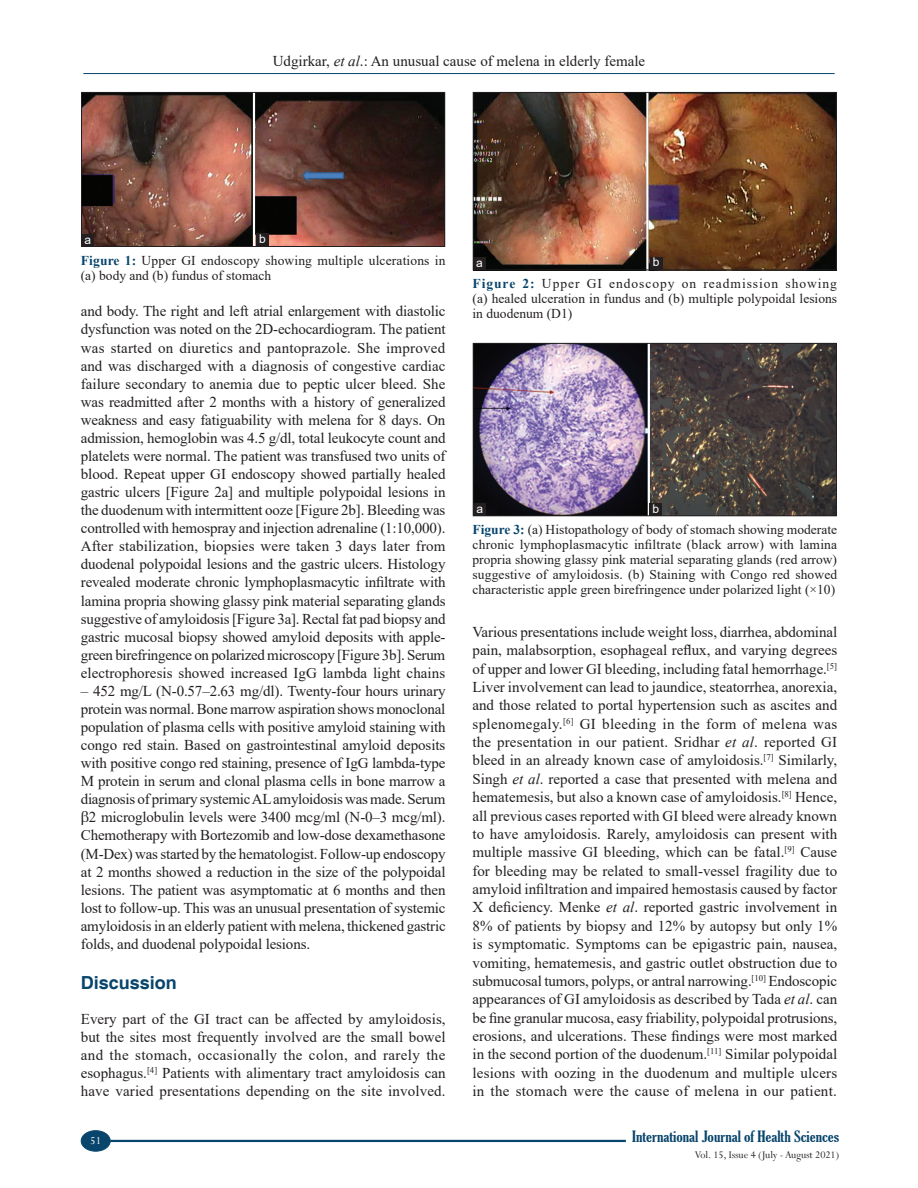
<style>
.page{position:relative;width:918px;height:1188px;background:#fff}
.page>*{position:absolute;margin:0;border:0;box-sizing:border-box;transform-origin:0 0}
.t1{font:700 18px "Helvetica";color:#08456c}
.TX{font:15px/18.3px "Times New Roman";letter-spacing:-.01em;color:#231f20;text-align:justify}
.RF_RECTO{font:extra-condensed 15px "Gloucester";color:#08456c;scale:1.25 1}
.FGC{font:13.5px/15px "Times New Roman";color:#231f20;text-align:justify}
.LABEL{font:12px "Arial";color:#fff}
.FOLIO{font:12px "Perpetua";color:#fff}
.RE_VERSO_1{font:11.25px "Perpetua";letter-spacing:-.005em;color:#231f20}
.s1{font-style:italic}
.s2{font-weight:700;color:#08456c}
</style>
<div class="page">
<hr style="left:83px;top:73px;width:752px;height:1px;background:#08456c">
<hr style="left:110px;top:1140px;width:516px;height:2px;background:#08456c">
<div style="left:81px;top:1131px;width:29px;height:20px;background:#08456c;border-radius:50%"></div>
<div style="left:81px;top:1130px;width:30px;height:22px;border:1px solid #08456c;border-radius:50%"></div>
<img style="left:83px;top:94px;width:360px;height:151px">
<div style="left:81px;top:92px;width:364px;height:155px;border:1px solid #231f20"></div>
<div style="left:256px;top:234px;width:13px;height:12px;background:#231f20"></div>
<div style="left:81px;top:234px;width:13px;height:13px;background:#231f20"></div>
<img style="left:475px;top:94px;width:360px;height:174px">
<div style="left:473px;top:92px;width:364px;height:178px;border:1px solid #231f20"></div>
<div style="left:650px;top:257px;width:13px;height:13px;background:#231f20"></div>
<div style="left:473px;top:257px;width:13px;height:13px;background:#231f20"></div>
<img style="left:475px;top:345px;width:360px;height:169px">
<div style="left:473px;top:343px;width:364px;height:173px;border:1px solid #231f20"></div>
<div style="left:473px;top:503px;width:13px;height:13px;background:#231f20"></div>
<div style="left:650px;top:503px;width:12px;height:13px;background:#231f20"></div>
<p class="TX" style="left:273px;top:51px;width:374px">Udgirkar, <span class="s1">et al</span>.: An unusual cause of melena in elderly female</p>
<p class="LABEL" style="left:84px;top:231px;width:8px">a</p>
<p class="LABEL" style="left:259px;top:231px;width:8px">b</p>
<p class="FGC" style="left:81px;top:253px;width:366px"><span class="s2">Figure 1:</span> Upper GI endoscopy showing multiple ulcerations in (a) body and (b) fundus of stomach</p>
<p class="TX" style="left:81px;top:302px;width:366px">and body. The right and left atrial enlargement with diastolic dysfunction was noted on the 2D-echocardiogram. The patient was started on diuretics and pantoprazole. She improved and was discharged with a diagnosis of congestive cardiac failure secondary to anemia due to peptic ulcer bleed. She was readmitted after 2 months with a history of generalized weakness and easy fatiguability with melena for 8 days. On admission, hemoglobin was 4.5 g/dl, total leukocyte count and platelets were normal. The patient was transfused two units of blood. Repeat upper GI endoscopy showed partially healed gastric ulcers [Figure 2a] and multiple polypoidal lesions in the duodenum with intermittent ooze [Figure 2b]. Bleeding was controlled with hemospray and injection adrenaline (1:10,000).<br>After stabilization, biopsies were taken 3 days later from duodenal polypoidal lesions and the gastric ulcers. Histology revealed moderate chronic lymphoplasmacytic infiltrate with lamina propria showing glassy pink material separating glands suggestive of amyloidosis [Figure 3a]. Rectal fat pad biopsy and gastric mucosal biopsy showed amyloid deposits with apple&shy;green birefringence on polarized microscopy [Figure 3b]. Serum electrophoresis showed increased IgG lambda light chains</p>
<p class="TX" style="left:81px;top:681px;width:366px">– 452 mg/L (N-0.57–2.63 mg/dl). Twenty-four hours urinary</p>
<p class="TX" style="left:81px;top:699px;width:366px">protein was normal. Bone marrow aspiration shows monoclonal</p>
<p class="TX" style="left:81px;top:717px;width:366px">population of plasma cells with positive amyloid staining with</p>
<p class="TX" style="left:81px;top:735px;width:366px">congo red stain. Based on gastrointestinal amyloid deposits</p>
<p class="TX" style="left:81px;top:754px;width:366px">with positive congo red staining, presence of IgG lambda-type</p>
<p class="TX" style="left:81px;top:772px;width:366px">M protein in serum and clonal plasma cells in bone marrow a</p>
<p class="TX" style="left:81px;top:790px;width:366px">diagnosis of primary systemic AL amyloidosis was made. Serum</p>
<p class="TX" style="left:89px;top:808px;width:358px">2 microglobulin levels were 3400 mcg/ml (N-0–3 mcg/ml).</p>
<p class="TX" style="left:81px;top:826px;width:366px">Chemotherapy with Bortezomib and low-dose dexamethasone</p>
<p class="TX" style="left:81px;top:844px;width:366px">(M-Dex) was started by the hematologist. Follow-up endoscopy</p>
<p class="TX" style="left:81px;top:862px;width:366px">at 2 months showed a reduction in the size of the polypoidal</p>
<p class="TX" style="left:81px;top:880px;width:366px">lesions. The patient was asymptomatic at 6 months and then</p>
<p class="TX" style="left:81px;top:898px;width:366px">lost to follow-up. This was an unusual presentation of systemic</p>
<p class="TX" style="left:81px;top:916px;width:366px">amyloidosis in an elderly patient with melena, thickened gastric</p>
<p class="TX" style="left:81px;top:934px;width:231px">folds, and duodenal polypoidal lesions.</p>
<h1 class="t1" style="left:81px;top:971px;width:98px">Discussion</h1>
<p class="TX" style="left:81px;top:1009px;width:366px">Every part of the GI tract can be affected by amyloidosis, but the sites most frequently involved are the small bowel and the stomach, occasionally the colon, and rarely the esophagus.<sup>[4]</sup> Patients with alimentary tract amyloidosis can have varied presentations depending on the site involved.</p>
<p class="LABEL" style="left:476px;top:255px;width:8px">a</p>
<p class="LABEL" style="left:653px;top:254px;width:8px">b</p>
<p class="FGC" style="left:473px;top:276px;width:366px"><span class="s2">Figure 2:</span> Upper GI endoscopy on readmission showing (a) healed ulceration in fundus and (b) multiple polypoidal lesions in duodenum (D1)</p>
<p class="LABEL" style="left:476px;top:500px;width:8px">a</p>
<p class="LABEL" style="left:653px;top:500px;width:8px">b</p>
<p class="FGC" style="left:473px;top:522px;width:366px"><span class="s2">Figure 3:</span> (a) Histopathology of body of stomach showing moderate chronic lymphoplasmacytic infiltrate (black arrow) with lamina propria showing glassy pink material separating glands (red arrow) suggestive of amyloidosis. (b) Staining with Congo red showed characteristic apple green birefringence under polarized light (×10)</p>
<p class="TX" style="left:472px;top:622px;width:366px">Various presentations include weight loss, diarrhea, abdominal pain, malabsorption, esophageal reflux, and varying degrees of upper and lower GI bleeding, including fatal hemorrhage.<sup>[5] </sup>Liver involvement can lead to jaundice, steatorrhea, anorexia, and those related to portal hypertension such as ascites and splenomegaly.<sup>[6]</sup> GI bleeding in the form of melena was the presentation in our patient. Sridhar <span class="s1">et al</span>. reported GI bleed in an already known case of amyloidosis.<sup>[7]</sup> Similarly, Singh <span class="s1">et al</span>. reported a case that presented with melena and hematemesis, but also a known case of amyloidosis.<sup>[8]</sup> Hence, all previous cases reported with GI bleed were already known to have amyloidosis. Rarely, amyloidosis can present with multiple massive GI bleeding, which can be fatal.<sup>[9]</sup> Cause for bleeding may be related to small-vessel fragility due to amyloid infiltration and impaired hemostasis caused by factor X deficiency. Menke <span class="s1">et al</span>. reported gastric involvement in 8% of patients by biopsy and 12% by autopsy but only 1% is symptomatic. Symptoms can be epigastric pain, nausea, vomiting, hematemesis, and gastric outlet obstruction due to submucosal tumors, polyps, or antral narrowing.<sup>[10]</sup> Endoscopic appearances of GI amyloidosis as described by Tada <span class="s1">et al</span>. can be fine granular mucosa, easy friability, polypoidal protrusions, erosions, and ulcerations. These findings were most marked in the second portion of the duodenum.<sup>[11]</sup> Similar polypoidal lesions with oozing in the duodenum and multiple ulcers in the stomach were the cause of melena in our patient.</p>
<p class="FOLIO" style="left:90px;top:1133px;width:12px">51</p>
<p class="RF_RECTO" style="left:632px;top:1128px;width:167px">International Journal of Health Sciences</p>
<p class="RE_VERSO_1" style="left:695px;top:1148px;width:146px">Vol. 15, Issue 4 (July - August 2021)</p>
</div>
